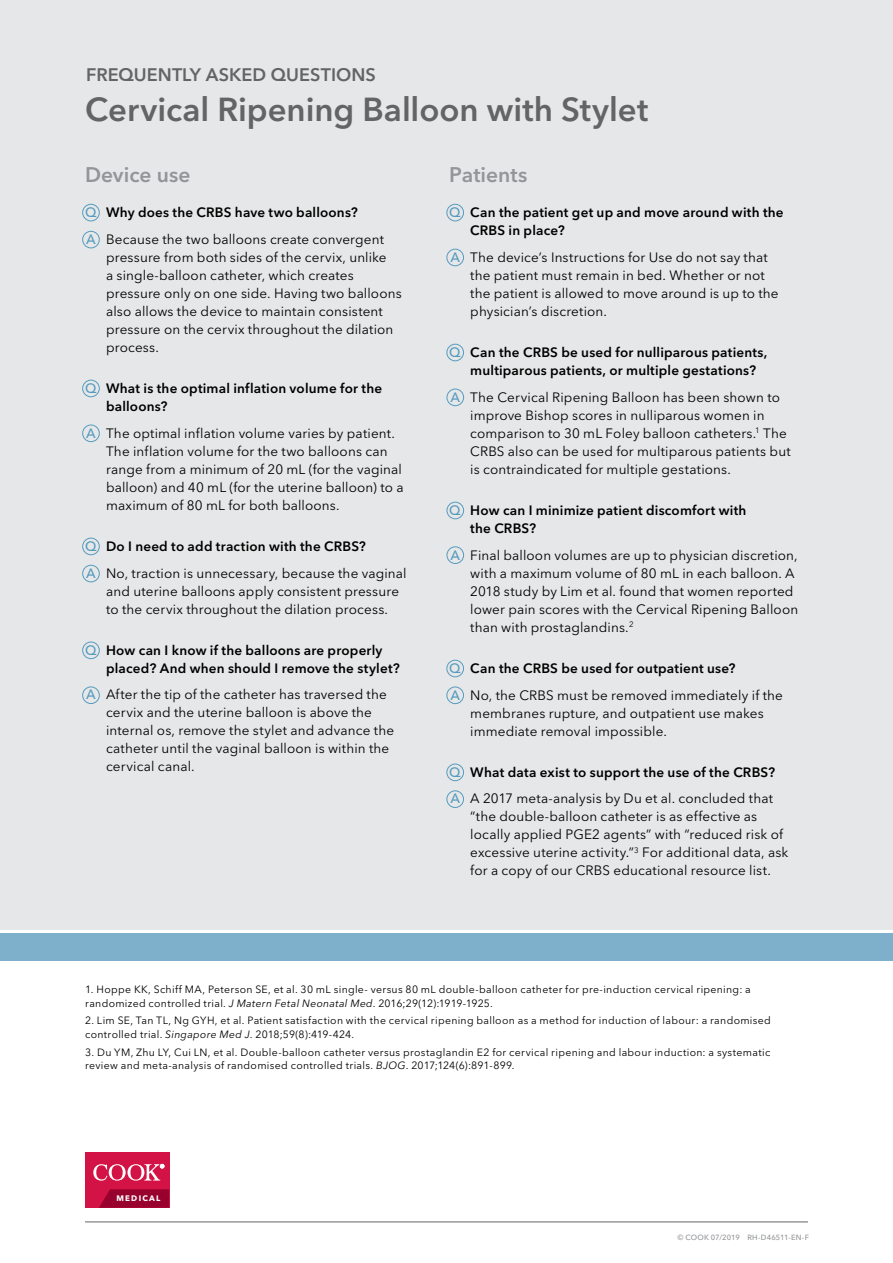
<style>
.page{position:relative;width:893px;height:1263px;background:#fff}
.page>*{position:absolute;margin:0;border:0;box-sizing:border-box;transform-origin:0 0}
.t1{font:600 33px "Avenir Next LT Pro";color:#636466}
.t2{font:600 21px "Avenir Next LT Pro";color:#939598}
.t3{font:600 18px "Avenir Next LT Pro";color:#636466}
.t4{font:13.5px/18px "Avenir Next LT Pro";letter-spacing:.01em;color:#000}
.t5{font:600 13.5px/18px "Avenir Next LT Pro";letter-spacing:.015em;color:#000}
.t6{font:10.5px/13.5px "Avenir Next LT Pro";letter-spacing:.03em;color:#000}
.t7{font:700 7.95px "Avenir Next LT Pro";letter-spacing:.155em;color:#fff}
.t8{font:500 7.5px "Avenir Next LT Pro";letter-spacing:.015em;color:#939598}
.s1{font-weight:500;color:#569bbe}
.s2{font-weight:600}
.s3{font-style:italic}
</style>
<div class="page">
<hr style="left:85px;top:1221px;width:723px;height:1px;background:#636466">
<div style="left:85px;top:1152px;width:84px;height:56px;background:#d31245"></div>
<svg style="left:99px;top:1189px;width:70px;height:19px"></svg>
<svg style="left:93px;top:1164px;width:71px;height:16px"></svg>
<div style="left:0;top:0;width:893px;height:930px;background:#e6e7e8"></div>
<div style="left:0;top:933px;width:893px;height:27px;background:#7eb0cc"></div>
<div style="left:82px;top:204px;width:18px;height:17px;border:1px solid #569bbe;border-radius:50%"></div>
<div style="left:82px;top:380px;width:18px;height:17px;border:1px solid #569bbe;border-radius:50%"></div>
<div style="left:82px;top:538px;width:18px;height:17px;border:1px solid #569bbe;border-radius:50%"></div>
<div style="left:82px;top:231px;width:18px;height:17px;border:1px solid #569bbe;border-radius:50%"></div>
<div style="left:82px;top:425px;width:18px;height:17px;border:1px solid #569bbe;border-radius:50%"></div>
<div style="left:82px;top:565px;width:18px;height:17px;border:1px solid #569bbe;border-radius:50%"></div>
<div style="left:82px;top:642px;width:18px;height:17px;border:1px solid #569bbe;border-radius:50%"></div>
<div style="left:82px;top:686px;width:18px;height:18px;border:1px solid #569bbe;border-radius:50%"></div>
<div style="left:446px;top:204px;width:18px;height:17px;border:1px solid #569bbe;border-radius:50%"></div>
<div style="left:446px;top:249px;width:18px;height:17px;border:1px solid #569bbe;border-radius:50%"></div>
<div style="left:446px;top:344px;width:18px;height:17px;border:1px solid #569bbe;border-radius:50%"></div>
<div style="left:447px;top:389px;width:17px;height:17px;border:1px solid #569bbe;border-radius:50%"></div>
<div style="left:447px;top:502px;width:17px;height:17px;border:1px solid #569bbe;border-radius:50%"></div>
<div style="left:447px;top:546px;width:17px;height:18px;border:1px solid #569bbe;border-radius:50%"></div>
<div style="left:446px;top:660px;width:18px;height:17px;border:1px solid #569bbe;border-radius:50%"></div>
<div style="left:446px;top:687px;width:18px;height:17px;border:1px solid #569bbe;border-radius:50%"></div>
<div style="left:446px;top:764px;width:18px;height:17px;border:1px solid #569bbe;border-radius:50%"></div>
<div style="left:446px;top:790px;width:18px;height:18px;border:1px solid #569bbe;border-radius:50%"></div>
<h3 class="t3" style="left:86px;top:64px;width:291px">FREQUENTLY ASKED QUESTIONS</h3>
<h1 class="t1" style="left:85px;top:89px;width:565px">Cervical Ripening Balloon with Stylet</h1>
<h2 class="t2" style="left:85px;top:162px;width:107px">Device use</h2>
<p class="t4" style="left:85px;top:199px;width:300px;line-height:26.5px"><span class="s1">Q</span> <span class="s2">Why does the CRBS have two balloons?<br></span><span class="s1">A</span> Because the two balloons create convergent</p>
<p class="t4" style="left:106px;top:248px;width:297px">pressure from both sides of the cervix, unlike<br>a single-balloon catheter, which creates pressure only on one side. Having two balloons also allows the device to maintain consistent pressure on the cervix throughout the dilation process.</p>
<p class="t5" style="left:106px;top:379px;width:278px;text-indent:-21px"><span class="s1">Q</span> What is the optimal inflation volume for the balloons?</p>
<p class="t4" style="left:106px;top:424px;width:299px;text-indent:-20px"><span class="s1">A</span> The optimal inflation volume varies by patient.<br>The inflation volume for the two balloons can range from a minimum of 20 mL (for the vaginal balloon) and 40 mL (for the uterine balloon) to a maximum of 80 mL for both balloons.</p>
<p class="t4" style="left:85px;top:533px;width:323px;line-height:26.5px"><span class="s1">Q</span> <span class="s2">Do I need to add traction with the CRBS?<br></span><span class="s1">A</span> No, traction is unnecessary, because the vaginal</p>
<p class="t4" style="left:106px;top:582px;width:294px">and uterine balloons apply consistent pressure to the cervix throughout the dilation process.</p>
<p class="t5" style="left:106px;top:641px;width:295px;text-indent:-21px"><span class="s1">Q</span> How can I know if the balloons are properly placed? And when should I remove the stylet?</p>
<p class="t4" style="left:106px;top:686px;width:290px;text-indent:-20px"><span class="s1">A</span> After the tip of the catheter has traversed the cervix and the uterine balloon is above the internal os, remove the stylet and advance the catheter until the vaginal balloon is within the cervical canal.</p>
<h2 class="t2" style="left:449px;top:162px;width:80px">Patients</h2>
<p class="t5" style="left:470px;top:204px;width:315px;text-indent:-21px"><span class="s1">Q</span> Can the patient get up and move around with the<br>CRBS in place?</p>
<p class="t4" style="left:470px;top:248px;width:310px;text-indent:-20px"><span class="s1">A</span> The device’s Instructions for Use do not say that the patient must remain in bed. Whether or not the patient is allowed to move around is up to the physician’s discretion.</p>
<p class="t5" style="left:470px;top:343px;width:298px;text-indent:-21px"><span class="s1">Q</span> Can the CRBS be used for nulliparous patients, multiparous patients, or multiple gestations?</p>
<p class="t4" style="left:470px;top:388px;width:322px;text-indent:-20px"><span class="s1">A</span> The Cervical Ripening Balloon has been shown to improve Bishop scores in nulliparous women in comparison to 30 mL Foley balloon catheters.<sup>1</sup> The CRBS also can be used for multiparous patients but is contraindicated for multiple gestations.</p>
<p class="t5" style="left:470px;top:501px;width:278px;text-indent:-21px"><span class="s1">Q</span> How can I minimize patient discomfort with the CRBS?</p>
<p class="t4" style="left:470px;top:546px;width:329px;text-indent:-20px"><span class="s1">A</span> Final balloon volumes are up to physician discretion, with a maximum volume of 80 mL in each balloon. A 2018 study by Lim et al. found that women reported lower pain scores with the Cervical Ripening Balloon than with prostaglandins.<sup>2</sup></p>
<p class="t4" style="left:449px;top:655px;width:335px;line-height:26.5px"><span class="s1">Q</span> <span class="s2">Can the CRBS be used for outpatient use?<br></span><span class="s1">A</span> No, the CRBS must be removed immediately if the</p>
<p class="t4" style="left:470px;top:704px;width:295px">membranes rupture, and outpatient use makes immediate removal impossible.</p>
<p class="t4" style="left:449px;top:759px;width:327px;line-height:26.5px"><span class="s1">Q</span> <span class="s2">What data exist to support the use of the CRBS?<br></span><span class="s1">A</span> A 2017 meta-analysis by Du et al. concluded that</p>
<p class="t4" style="left:470px;top:808px;width:320px">“the double-balloon catheter is as effective as locally applied PGE2 agents” with “reduced risk of excessive uterine activity.”<sup>3</sup> For additional data, ask for a copy of our CRBS educational resource list.</p>
<p class="t6" style="left:85px;top:982px;width:667px">1. Hoppe KK, Schiff MA, Peterson SE, et al. 30 mL single- versus 80 mL double-balloon catheter for pre-induction cervical ripening: a randomized controlled trial. <span class="s3">J Matern Fetal Neonatal Med</span>. 2016;29(12):1919-1925.</p>
<p class="t6" style="left:85px;top:1014px;width:687px">2. Lim SE, Tan TL, Ng GYH, et al. Patient satisfaction with the cervical ripening balloon as a method for induction of labour: a randomised controlled trial. <span class="s3">Singapore Med J</span>. 2018;59(8):419-424.</p>
<p class="t6" style="left:85px;top:1045px;width:687px">3. Du YM, Zhu LY, Cui LN, et al. Double-balloon catheter versus prostaglandin E2 for cervical ripening and labour induction: a systematic review and meta-analysis of randomised controlled trials. <span class="s3">BJOG</span>. 2017;124(6):891-899.</p>
<p class="t7" style="left:116px;top:1193px;width:45px">MEDICAL</p>
<p class="t8" style="left:678px;top:1233px;width:133px">© COOK 07/2019 RH-D46511-EN-F</p>
</div>
